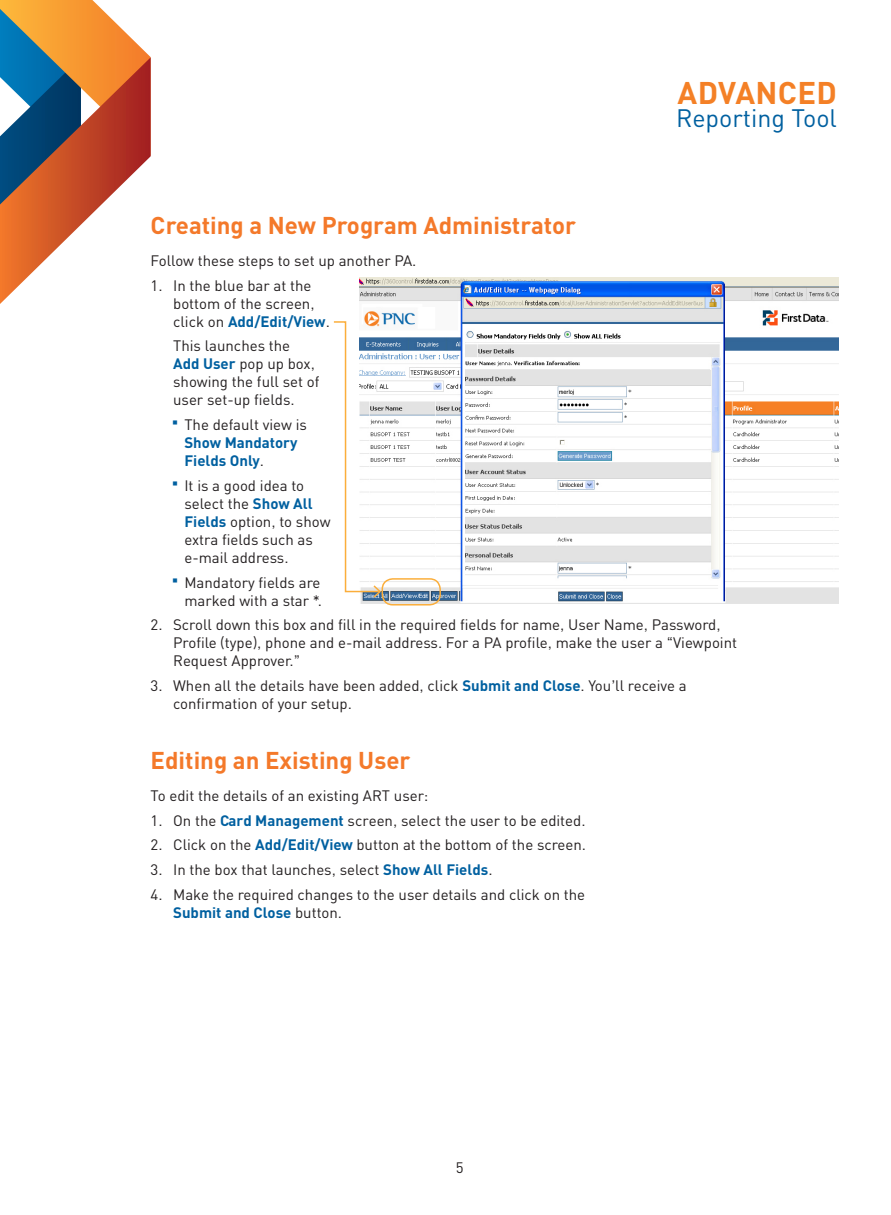
<style>
.page{position:relative;width:891px;height:1215px;background:#fff}
.page>*{position:absolute;margin:0;border:0;box-sizing:border-box;transform-origin:0 0}
.t1{font:700 31.05px "PNC Sans";letter-spacing:.01em;color:#f48026}
.t2{font:24.9px "PNC Sans";color:#0060a0}
.subhead{font:700 24px "PNC Sans";color:#f4792a}
.Body_Copy{font:15px/18px "PNC Sans";color:#231f20}
.t3{font:700 15px/18px "PNC Sans";color:#0060a0}
.s1{font-weight:700;color:#0060a0}
.s2{font-weight:400;font-size:21px}
.s3{font-weight:400;color:#231f20}
.s4{font-size:21px;color:#0060a0}
.s5{font-family:"PNC Sans Bold";color:#0060a0}
</style>
<div class="page">
<img style="left:360px;top:278px;width:479px;height:325px">
<svg style="left:333px;top:320px;width:49px;height:279px"></svg>
<div style="left:382px;top:578px;width:59px;height:28px;border:2px solid #fbae3b;border-radius:10px"></div>
<svg style="left:0;top:0;width:151px;height:304px"></svg>
<h1 class="t1" style="left:678px;top:73px;width:161px">ADVANCED</h1>
<h2 class="t2" style="left:676px;top:103px;width:162px">Reporting Tool</h2>
<p class="subhead" style="left:151px;top:210px;width:427px">Creating a New Program Administrator</p>
<p class="Body_Copy" style="left:151px;top:251px;width:267px">Follow these steps to set up another PA.</p>
<p class="Body_Copy" style="left:173px;top:276px;width:158px;text-indent:-22px">1. In the blue bar at the bottom of the screen, click on <span class="s1">Add/Edit/View</span>.</p>
<p class="Body_Copy" style="left:173px;top:337px;width:148px">This launches the<br><span class="s1">Add User</span> pop up box, showing the full set of user set-up fields.</p>
<p class="t3" style="left:184px;top:415px;width:124px;text-indent:-14px"><span class="s2">•</span> <span class="s3">The default view is<br></span>Show Mandatory<br>Fields Only<span class="s3">.</span></p>
<p class="Body_Copy" style="left:184px;top:476px;width:148px;text-indent:-14px"><span class="s4">•</span> It is a good idea to select the <span class="s1">Show All<br>Fields</span> option, to show extra fields such as e-mail address.</p>
<p class="Body_Copy" style="left:171px;top:573px;width:153px;text-align:right"><span class="s4">•</span> Mandatory fields are marked with a star *.</p>
<p class="Body_Copy" style="left:173px;top:616px;width:566px;text-indent:-22px">2. Scroll down this box and fill in the required fields for name, User Name, Password,<br>Profile (type), phone and e-mail address. For a PA profile, make the user a “Viewpoint<br>Request Approver.”</p>
<p class="Body_Copy" style="left:173px;top:676px;width:515px;text-indent:-22px">3. When all the details have been added, click <span class="s1">Submit and Close</span>. You’ll receive a confirmation of your setup.</p>
<p class="subhead" style="left:151px;top:745px;width:261px">Editing an Existing User</p>
<p class="Body_Copy" style="left:151px;top:786px;width:279px">To edit the details of an existing ART user:</p>
<p class="Body_Copy" style="left:151px;top:811px;width:436px">1. On the <span class="s5">Card M</span><span class="s1">anagement</span> screen, select the user to be edited.</p>
<p class="Body_Copy" style="left:151px;top:836px;width:437px">2. Click on the <span class="s1">Add/Edit/View</span> button at the bottom of the screen.</p>
<p class="Body_Copy" style="left:151px;top:860px;width:343px">3. In the box that launches, select <span class="s1">Show All Fields</span>.</p>
<p class="Body_Copy" style="left:173px;top:885px;width:414px;text-indent:-22px">4. Make the required changes to the user details and click on the<br><span class="s1">Submit and Close</span> button.</p>
<p class="Body_Copy" style="left:456px;top:1159px;width:9px">5</p>
</div>
